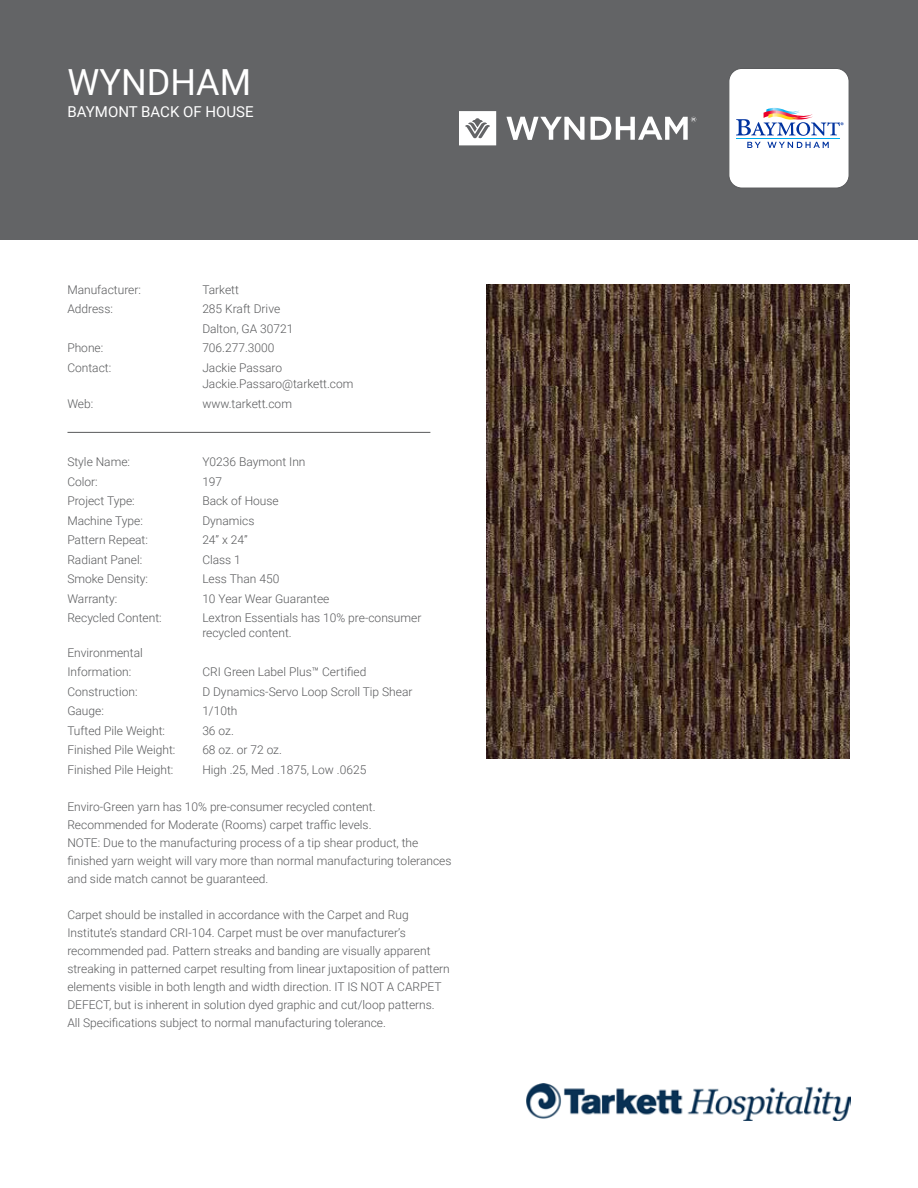
<style>
.page{position:relative;width:918px;height:1188px;background:#fff}
.page>*{position:absolute;margin:0;border:0;box-sizing:border-box;transform-origin:0 0}
.t1{font:36px "Roboto";color:#fff}
.t2{font:15px "Roboto";color:#fff}
.t3{font:300 12px/18px "Roboto";color:#58595b}
</style>
<div class="page">
<img style="left:486px;top:285px;width:364px;height:473px">
<hr style="left:68px;top:432px;width:362px;height:1px;background:#58595b">
<img style="left:526px;top:1083px;width:324px;height:38px">
<div style="left:0;top:0;width:918px;height:240px;background:#636466"></div>
<svg style="left:506px;top:117px;width:79px;height:23px"></svg>
<svg style="left:591px;top:117px;width:105px;height:23px"></svg>
<svg style="left:459px;top:111px;width:37px;height:34px"></svg>
<div style="left:729px;top:68px;width:120px;height:120px;background:#fff;border-radius:13px"></div>
<div style="left:729px;top:68px;width:120px;height:120px;border:1px solid #58595b;border-radius:13px"></div>
<svg style="left:736px;top:108px;width:108px;height:40px"></svg>
<h1 class="t1" style="left:68px;top:56px;width:185px">WYNDHAM</h1>
<p class="t2" style="left:68px;top:101px;width:188px">BAYMONT BACK OF HOUSE</p>
<p class="t3" style="left:67px;top:280px;width:75px">Manufacturer:</p>
<p class="t3" style="left:202px;top:280px;width:38px">Tarkett</p>
<p class="t3" style="left:67px;top:299px;width:47px">Address:</p>
<p class="t3" style="left:202px;top:299px;width:93px;line-height:19.5px">285 Kraft Drive<br>Dalton, GA 30721</p>
<p class="t3" style="left:67px;top:338px;width:38px">Phone:</p>
<p class="t3" style="left:202px;top:338px;width:74px">706.277.3000</p>
<p class="t3" style="left:67px;top:358px;width:45px">Contact:</p>
<p class="t3" style="left:202px;top:359px;width:153px;line-height:16.5px">Jackie Passaro<br>Jackie.Passaro@tarkett.com</p>
<p class="t3" style="left:67px;top:394px;width:27px">Web:</p>
<p class="t3" style="left:202px;top:394px;width:91px">www.tarkett.com</p>
<p class="t3" style="left:67px;top:452px;width:64px">Style Name:</p>
<p class="t3" style="left:202px;top:452px;width:105px">Y0236 Baymont Inn</p>
<p class="t3" style="left:67px;top:472px;width:32px">Color:</p>
<p class="t3" style="left:202px;top:472px;width:21px">197</p>
<p class="t3" style="left:67px;top:491px;width:69px">Project Type:</p>
<p class="t3" style="left:202px;top:491px;width:78px">Back of House</p>
<p class="t3" style="left:67px;top:511px;width:77px">Machine Type:</p>
<p class="t3" style="left:202px;top:511px;width:54px">Dynamics</p>
<p class="t3" style="left:67px;top:530px;width:82px">Pattern Repeat:</p>
<p class="t3" style="left:202px;top:530px;width:47px">24” x 24”</p>
<p class="t3" style="left:67px;top:550px;width:76px">Radiant Panel:</p>
<p class="t3" style="left:202px;top:550px;width:40px">Class 1</p>
<p class="t3" style="left:67px;top:569px;width:82px">Smoke Density:</p>
<p class="t3" style="left:202px;top:569px;width:78px">Less Than 450</p>
<p class="t3" style="left:67px;top:589px;width:51px">Warranty:</p>
<p class="t3" style="left:202px;top:589px;width:129px">10 Year Wear Guarantee</p>
<p class="t3" style="left:67px;top:608px;width:96px">Recycled Content:</p>
<p class="t3" style="left:202px;top:610px;width:221px;line-height:15px">Lextron Essentials has 10% pre-consumer recycled content.</p>
<p class="t3" style="left:67px;top:642px;width:77px;line-height:19.5px">Environmental<br>Information:</p>
<p class="t3" style="left:202px;top:662px;width:166px">CRI Green Label Plus™ Certified</p>
<p class="t3" style="left:67px;top:682px;width:72px">Construction:</p>
<p class="t3" style="left:202px;top:682px;width:212px">D Dynamics-Servo Loop Scroll Tip Shear</p>
<p class="t3" style="left:67px;top:701px;width:38px">Gauge:</p>
<p class="t3" style="left:202px;top:701px;width:37px">1/10th</p>
<p class="t3" style="left:67px;top:721px;width:99px">Tufted Pile Weight:</p>
<p class="t3" style="left:202px;top:721px;width:33px">36 oz.</p>
<p class="t3" style="left:67px;top:740px;width:110px">Finished Pile Weight:</p>
<p class="t3" style="left:202px;top:740px;width:81px">68 oz. or 72 oz.</p>
<p class="t3" style="left:67px;top:760px;width:108px">Finished Pile Height:</p>
<p class="t3" style="left:202px;top:760px;width:166px">High .25, Med .1875, Low .0625</p>
<p class="t3" style="left:67px;top:797px;width:386px">Enviro-Green yarn has 10% pre-consumer recycled content.<br>Recommended for Moderate (Rooms) carpet traffic levels.<br>NOTE: Due to the manufacturing process of a tip shear product, the finished yarn weight will vary more than normal manufacturing tolerances and side match cannot be guaranteed.</p>
<p class="t3" style="left:67px;top:905px;width:384px">Carpet should be installed in accordance with the Carpet and Rug Institute’s standard CRI-104. Carpet must be over manufacturer’s recommended pad. Pattern streaks and banding are visually apparent streaking in patterned carpet resulting from linear juxtaposition of pattern elements visible in both length and width direction. IT IS NOT A CARPET DEFECT, but is inherent in solution dyed graphic and cut/loop patterns.<br>All Specifications subject to normal manufacturing tolerance.</p>
</div>
